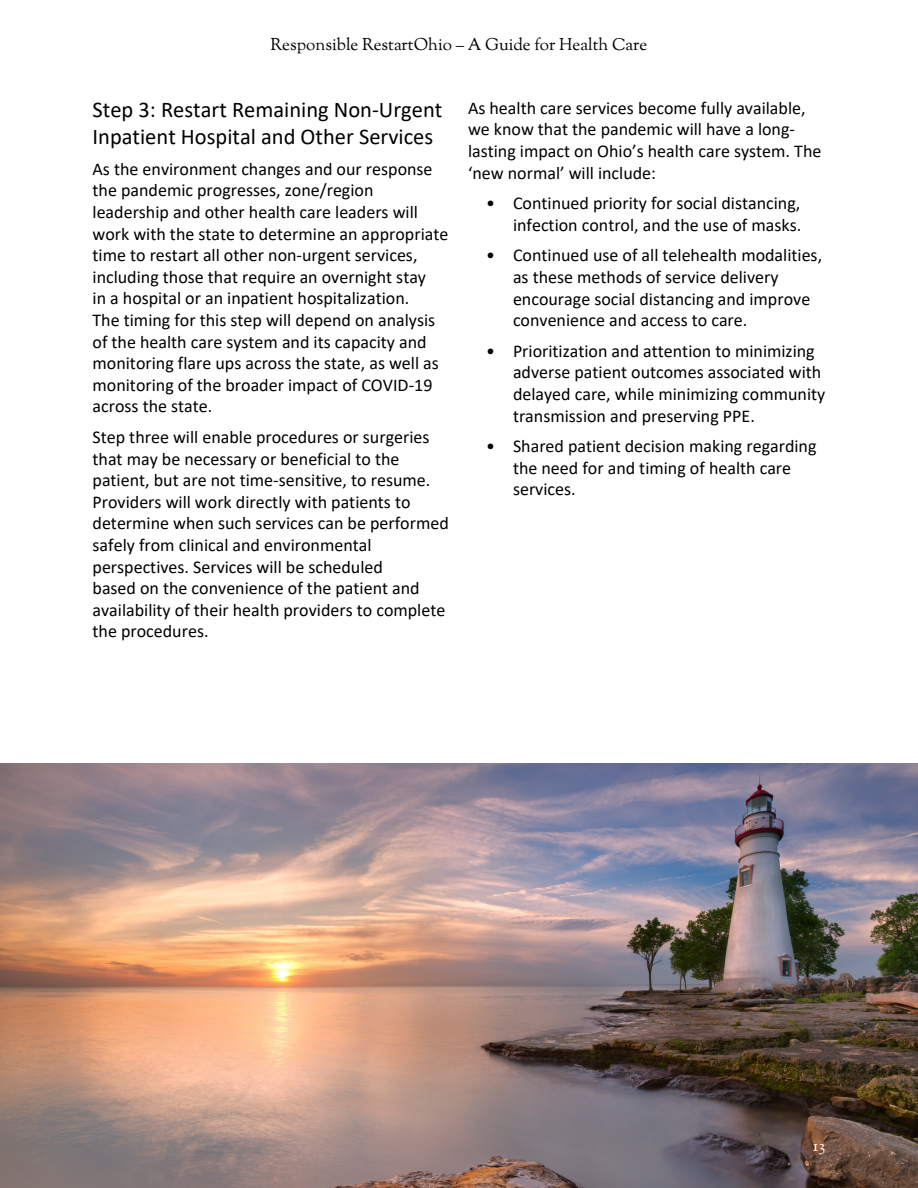
<style>
.page{position:relative;width:918px;height:1188px;background:#fff}
.page>*{position:absolute;margin:0;border:0;box-sizing:border-box;transform-origin:0 0}
.Body_Text_-_No_Drop{font:22.5px/27px "Calibri";color:#000}
.Body_Text_-_No_Drop-2{font:18px/21.6px "Calibri";color:#000}
.Master_Page_Running{font:16.95px "OFL Goudy St M";color:#000}
.Master_Page_Number{font:16.95px "OFL Goudy St M";color:#fff}
</style>
<div class="page">
<img style="left:0;top:764px;width:918px;height:424px">
<p class="Master_Page_Running" style="left:271px;top:34px;width:378px">Responsible RestartOhio – A Guide for Health Care</p>
<p class="Body_Text_-_No_Drop" style="left:93px;top:96px;width:351px">Step 3: Restart Remaining Non-Urgent<br>Inpatient Hospital and Other Services</p>
<p class="Body_Text_-_No_Drop-2" style="left:93px;top:158px;width:357px">As the environment changes and our response the pandemic progresses, zone/region leadership and other health care leaders will work with the state to determine an appropriate time to restart all other non-urgent services, including those that require an overnight stay<br>in a hospital or an inpatient hospitalization.<br>The timing for this step will depend on analysis of the health care system and its capacity and monitoring flare ups across the state, as well as monitoring of the broader impact of COVID-19 across the state.</p>
<p class="Body_Text_-_No_Drop-2" style="left:93px;top:426px;width:358px">Step three will enable procedures or surgeries that may be necessary or beneficial to the patient, but are not time-sensitive, to resume.<br>Providers will work directly with patients to determine when such services can be performed safely from clinical and environmental perspectives. Services will be scheduled<br>based on the convenience of the patient and availability of their health providers to complete the procedures.</p>
<p class="Body_Text_-_No_Drop-2" style="left:468px;top:97px;width:355px">As health care services become fully available, we know that the pandemic will have a long&shy;lasting impact on Ohio’s health care system. The ‘new normal’ will include:</p>
<p class="Body_Text_-_No_Drop-2" style="left:486px;top:192px;width:317px;text-align:right">• Continued priority for social distancing, infection control, and the use of masks.</p>
<p class="Body_Text_-_No_Drop-2" style="left:513px;top:244px;width:311px;text-indent:-27px">• Continued use of all telehealth modalities, as these methods of service delivery encourage social distancing and improve convenience and access to care.</p>
<p class="Body_Text_-_No_Drop-2" style="left:513px;top:340px;width:314px;text-indent:-27px">• Prioritization and attention to minimizing adverse patient outcomes associated with delayed care, while minimizing community transmission and preserving PPE.</p>
<p class="Body_Text_-_No_Drop-2" style="left:513px;top:435px;width:305px;text-indent:-27px">• Shared patient decision making regarding the need for and timing of health care services.</p>
<p class="Master_Page_Number" style="left:813px;top:1135px;width:14px">13</p>
</div>
